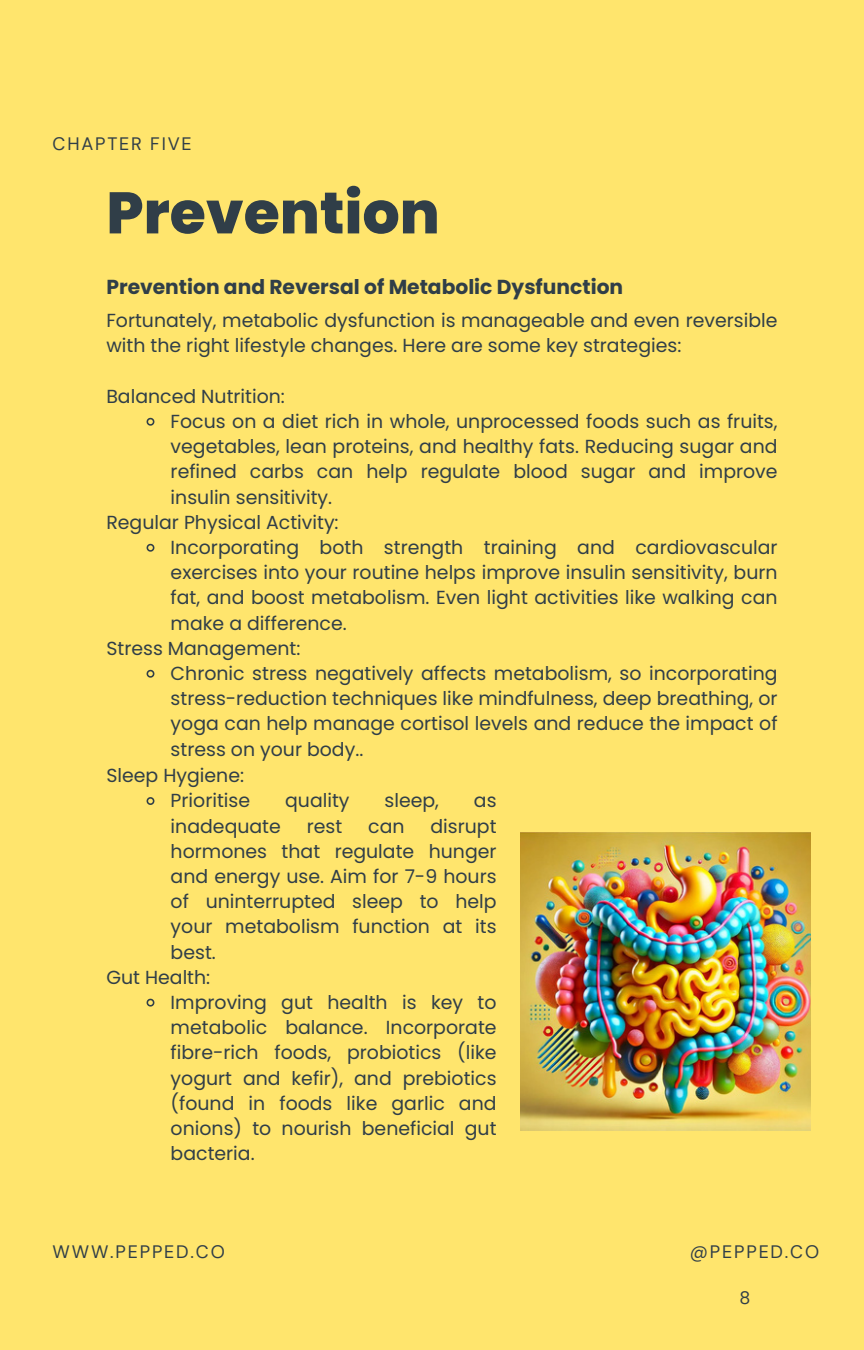
<style>
.page{position:relative;width:864px;height:1350px;background:#ffe56d}
.page>*{position:absolute;margin:0;border:0;box-sizing:border-box;transform-origin:0 0}
.t1{font:800 58.5px "Poppins";color:#303e48}
.t2{font:700 20.25px "Poppins";color:#303e48}
.t3{font:18.9px/25.2px "Poppins";color:#303e48;text-align:justify}
.t4{font:18px "DM Sans";letter-spacing:.1em;color:#303e48}
</style>
<div class="page">
<img style="left:521px;top:832px;width:290px;height:299px">
<svg style="left:146px;top:417px;width:9px;height:9px"></svg>
<svg style="left:146px;top:543px;width:9px;height:9px"></svg>
<svg style="left:146px;top:669px;width:9px;height:9px"></svg>
<svg style="left:146px;top:797px;width:9px;height:8px"></svg>
<svg style="left:146px;top:998px;width:9px;height:9px"></svg>
<p class="t4" style="left:53px;top:132px;width:141px">CHAPTER FIVE</p>
<h1 class="t1" style="left:106px;top:172px;width:335px">Prevention</h1>
<p class="t2" style="left:106px;top:273px;width:518px">Prevention and Reversal of Metabolic Dysfunction</p>
<h3 class="t3" style="left:106px;top:308px;width:673px">Fortunately, metabolic dysfunction is manageable and even reversible with the right lifestyle changes. Here are some key strategies:</h3>
<p class="t3" style="left:106px;top:384px;width:180px">Balanced Nutrition:</p>
<h3 class="t3" style="left:171px;top:409px;width:608px">Focus on a diet rich in whole, unprocessed foods such as fruits, vegetables, lean proteins, and healthy fats. Reducing sugar and refined carbs can help regulate blood sugar and improve insulin sensitivity.</h3>
<p class="t3" style="left:106px;top:510px;width:234px">Regular Physical Activity:</p>
<h3 class="t3" style="left:171px;top:535px;width:608px">Incorporating both strength training and cardiovascular exercises into your routine helps improve insulin sensitivity, burn fat, and boost metabolism. Even light activities like walking can make a difference.</h3>
<p class="t3" style="left:106px;top:636px;width:196px">Stress Management:</p>
<h3 class="t3" style="left:171px;top:661px;width:608px">Chronic stress negatively affects metabolism, so incorporating stress-reduction techniques like mindfulness, deep breathing, or yoga can help manage cortisol levels and reduce the impact of stress on your body..</h3>
<p class="t3" style="left:106px;top:763px;width:139px">Sleep Hygiene:</p>
<p class="t3" style="left:171px;top:788px;width:81px">Prioritise</p>
<p class="t3" style="left:285px;top:788px;width:66px">quality</p>
<p class="t3" style="left:385px;top:788px;width:56px">sleep,</p>
<p class="t3" style="left:474px;top:788px;width:24px">as</p>
<p class="t3" style="left:171px;top:813px;width:112px">inadequate</p>
<p class="t3" style="left:307px;top:813px;width:37px">rest</p>
<p class="t3" style="left:368px;top:813px;width:38px">can</p>
<p class="t3" style="left:171px;top:813px;width:327px;text-indent:260px">disrupt hormones that regulate hunger and energy use. Aim for 7-9 hours of uninterrupted sleep to help your metabolism function at its best.</p>
<p class="t3" style="left:106px;top:965px;width:105px">Gut Health:</p>
<p class="t3" style="left:171px;top:990px;width:327px">Improving gut health is key to metabolic balance. Incorporate fibre-rich foods, probiotics (like yogurt and kefir), and prebiotics (found in foods like garlic and onions) to nourish beneficial gut bacteria.</p>
<h2 class="t4" style="left:53px;top:1240px;width:174px">WWW.PEPPED.CO</h2>
<h3 class="t4" style="left:690px;top:1240px;width:131px">@PEPPED.CO</h3>
<h3 class="t4" style="left:740px;top:1286px;width:12px">8</h3>
</div>
